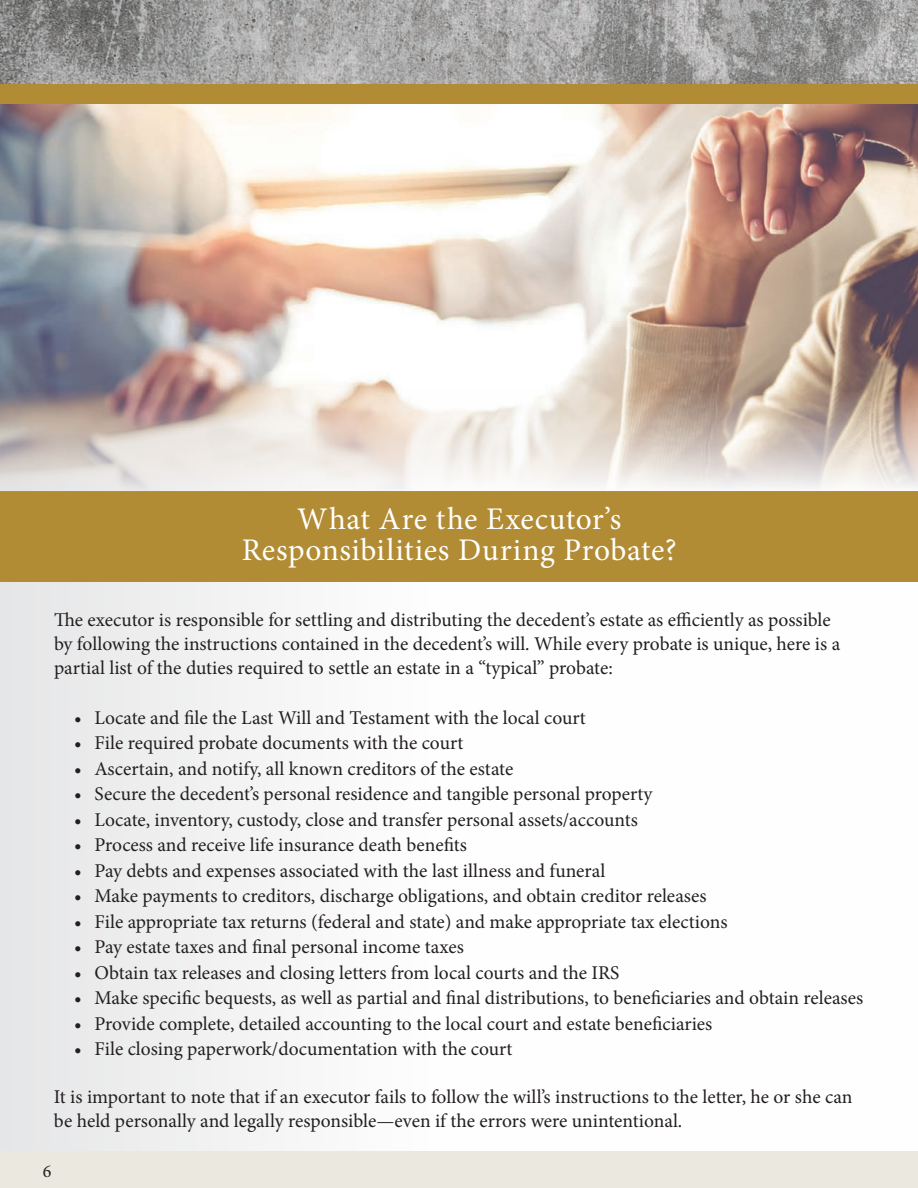
<style>
.page{position:relative;width:918px;height:1188px;background:#fff}
.page>*{position:absolute;margin:0;border:0;box-sizing:border-box;transform-origin:0 0}
.t1{font:31.5px "Minion Pro";letter-spacing:.02em;color:#fff}
.t2{font:19.5px/24px "Minion Pro";letter-spacing:-.005em;color:#231f20}
.t3{font:18px "Minion Pro";color:#231f20}
</style>
<div class="page">
<div style="left:0;top:1151px;width:918px;height:37px;background:#ebe8e0"></div>
<div style="left:0;top:0;width:918px;height:1151px;background:linear-gradient(to right,#ececed,#fff)"></div>
<img style="left:0;top:104px;width:918px;height:389px">
<div style="left:1px;top:493px;width:917px;height:89px;background:#b18c34"></div>
<img style="left:0;top:0;width:918px;height:84px">
<div style="left:0;top:84px;width:918px;height:20px;background:#b18c34"></div>
<p class="t1" style="left:297px;top:497px;width:326px">What Are the Executor’s</p>
<p class="t1" style="left:242px;top:529px;width:436px">Responsibilities During Probate?</p>
<p class="t2" style="left:54px;top:608px;width:788px">The executor is responsible for settling and distributing the decedent’s estate as efficiently as possible by following the instructions contained in the decedent’s will. While every probate is unique, here is a partial list of the duties required to settle an estate in a “typical” probate:</p>
<p class="t2" style="left:74px;top:706px;width:513px">• Locate and file the Last Will and Testament with the local court</p>
<p class="t2" style="left:74px;top:731px;width:391px">• File required probate documents with the court</p>
<p class="t2" style="left:74px;top:757px;width:441px">• Ascertain, and notify, all known creditors of the estate</p>
<p class="t2" style="left:74px;top:782px;width:580px">• Secure the decedent’s personal residence and tangible personal property</p>
<p class="t2" style="left:74px;top:808px;width:565px">• Locate, inventory, custody, close and transfer personal assets/accounts</p>
<p class="t2" style="left:74px;top:833px;width:394px">• Process and receive life insurance death benefits</p>
<p class="t2" style="left:74px;top:859px;width:533px">• Pay debts and expenses associated with the last illness and funeral</p>
<p class="t2" style="left:74px;top:884px;width:634px">• Make payments to creditors, discharge obligations, and obtain creditor releases</p>
<p class="t2" style="left:74px;top:910px;width:655px">• File appropriate tax returns (federal and state) and make appropriate tax elections</p>
<p class="t2" style="left:74px;top:935px;width:391px">• Pay estate taxes and final personal income taxes</p>
<p class="t2" style="left:74px;top:961px;width:547px">• Obtain tax releases and closing letters from local courts and the IRS</p>
<p class="t2" style="left:74px;top:986px;width:791px">• Make specific bequests, as well as partial and final distributions, to beneficiaries and obtain releases</p>
<p class="t2" style="left:74px;top:1012px;width:640px">• Provide complete, detailed accounting to the local court and estate beneficiaries</p>
<p class="t2" style="left:74px;top:1037px;width:440px">• File closing paperwork/documentation with the court</p>
<p class="t2" style="left:54px;top:1085px;width:800px">It is important to note that if an executor fails to follow the will’s instructions to the letter, he or she can be held personally and legally responsible—even if the errors were unintentional.</p>
<p class="t3" style="left:43px;top:1159px;width:10px">6</p>
</div>
